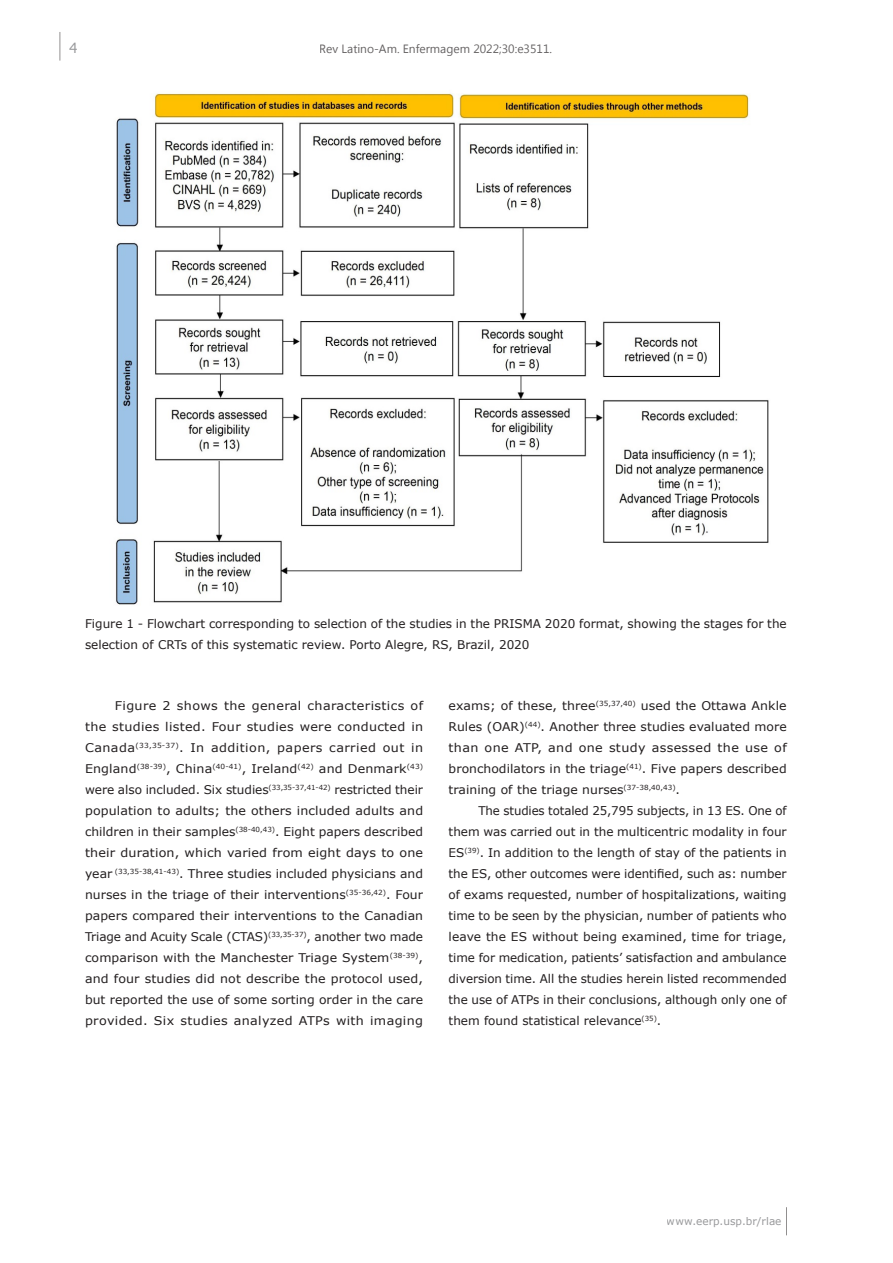
<style>
.page{position:relative;width:893px;height:1263px;background:#fff}
.page>*{position:absolute;margin:0;border:0;box-sizing:border-box;transform-origin:0 0}
.t1{font:13.5px "Geneva";color:#6c6d70}
.t2{font:12px/21px "Verdana";color:#231f20;text-align:justify;scale:1.06 1}
.t3{font:12px/21px "Verdana";color:#231f20}
.t4{font:12px/21px "Verdana";color:#231f20;text-align:justify;scale:1.04 1}
.t5{font:12px "Segoe UI";color:#231f20}
.t6{font:10.5px "Verdana";color:#6c6d70}
</style>
<div class="page">
<svg style="left:786px;top:1207px;width:1px;height:28px"></svg>
<svg style="left:60px;top:32px;width:1px;height:29px"></svg>
<img style="left:115px;top:93px;width:654px;height:512px">
<p class="t1" style="left:68px;top:41px;width:11px">4</p>
<p class="t5" style="left:320px;top:41px;width:234px">Rev Latino-Am. Enfermagem 2022;30:e3511.</p>
<p class="t3" style="left:85px;top:613px;width:703px">Figure 1 - Flowchart corresponding to selection of the studies in the PRISMA 2020 format, showing the stages for the selection of CRTs of this systematic review. Porto Alegre, RS, Brazil, 2020</p>
<p class="t2" style="left:85px;top:696px;width:320px;text-indent:30px">Figure 2 shows the general characteristics of the studies listed. Four studies were conducted in Canada<sup>(33,35-37)</sup>. In addition, papers carried out in England<sup>(38-39)</sup>, China<sup>(40-41)</sup>, Ireland<sup>(42)</sup> and Denmark<sup>(43) </sup>were also included. Six studies<sup>(33,35-37,41-42)</sup> restricted their population to adults; the others included adults and children in their samples<sup>(38-40,43)</sup>. Eight papers described their duration, which varied from eight days to one year <sup>(33,35-38,41-43)</sup>. Three studies included physicians and nurses in the triage of their interventions<sup>(35-36,42)</sup>. Four papers compared their interventions to the Canadian Triage and Acuity Scale (CTAS)<sup>(33,35-37)</sup>, another two made comparison with the Manchester Triage System<sup>(38-39)</sup>, and four studies did not describe the protocol used, but reported the use of some sorting order in the care provided. Six studies analyzed ATPs with imaging</p>
<p class="t4" style="left:449px;top:696px;width:327px">exams; of these, three<sup>(35,37,40)</sup> used the Ottawa Ankle Rules (OAR)<sup>(44)</sup>. Another three studies evaluated more than one ATP, and one study assessed the use of bronchodilators in the triage<sup>(41)</sup>. Five papers described training of the triage nurses<sup>(37-38,40,43)</sup>.</p>
<p class="t3" style="left:449px;top:801px;width:340px;text-align:justify;text-indent:30px">The studies totaled 25,795 subjects, in 13 ES. One of them was carried out in the multicentric modality in four ES<sup>(39)</sup>. In addition to the length of stay of the patients in the ES, other outcomes were identified, such as: number of exams requested, number of hospitalizations, waiting time to be seen by the physician, number of patients who leave the ES without being examined, time for triage, time for medication, patients’ satisfaction and ambulance diversion time. All the studies herein listed recommended the use of ATPs in their conclusions, although only one of them found statistical relevance<sup>(35)</sup>.</p>
<p class="t6" style="left:667px;top:1215px;width:116px">www.eerp.usp.br/rlae</p>
</div>
